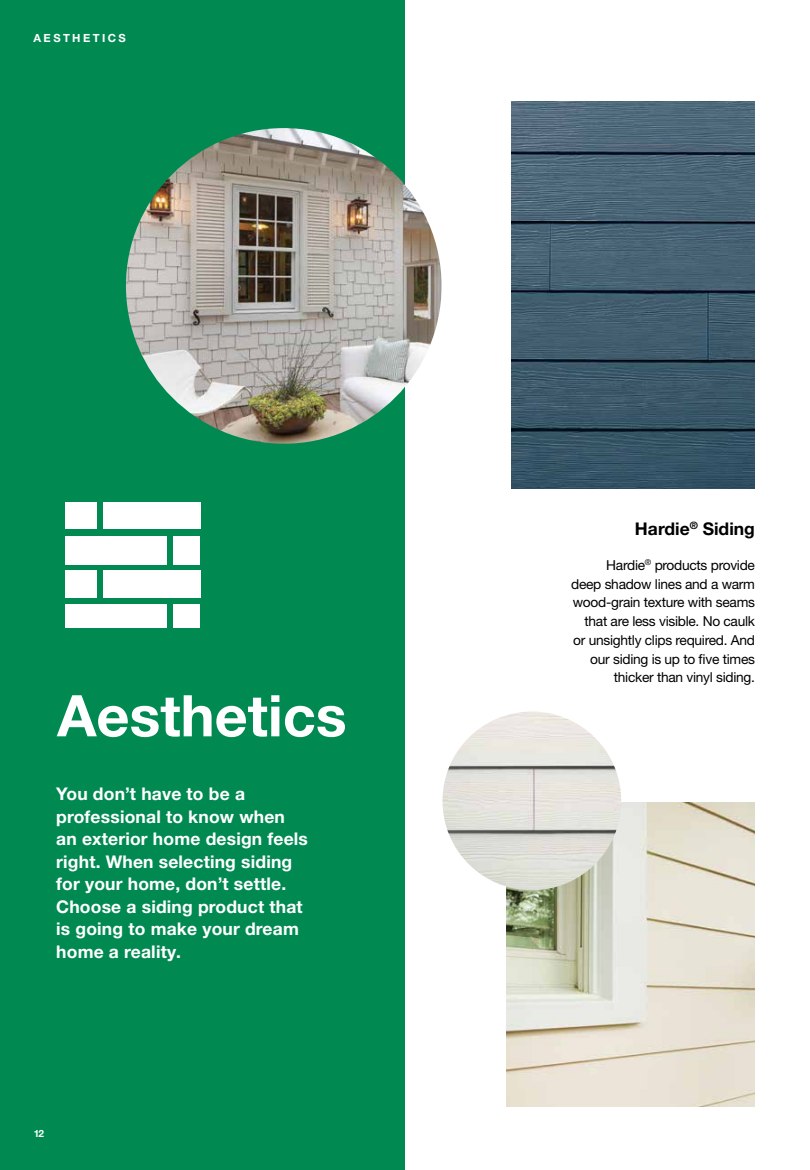
<style>
.page{position:relative;width:810px;height:1170px;background:#fff}
.page>*{position:absolute;margin:0;border:0;box-sizing:border-box;transform-origin:0 0}
.t1{font:700 57.5px "Helvetica Neue LT Pro";color:#fff}
.t2{font:700 17.5px/22.5px "Helvetica Neue LT Pro";letter-spacing:.01em;color:#fff}
.t3{font:700 17.5px "Helvetica Neue LT Pro";color:#000}
.t4{font:13.75px/18.8px "Helvetica Neue LT Pro";letter-spacing:-.02em;color:#000;text-align:right}
.t5{font:700 11.25px "Helvetica Neue LT Pro";letter-spacing:.215em;color:#fff}
.t6{font:700 10px "Helvetica Neue LT Pro";color:#fff}
</style>
<div class="page">
<div style="left:0;top:0;width:405px;height:1170px;background:#008a52"></div>
<img style="left:126px;top:128px;width:316px;height:316px;border-radius:158px">
<img style="left:506px;top:803px;width:249px;height:304px">
<img style="left:511px;top:101px;width:244px;height:387px">
<img style="left:442px;top:712px;width:179px;height:178px;border-radius:89px">
<div style="left:103px;top:571px;width:97px;height:27px;background:#fff"></div>
<div style="left:103px;top:502px;width:97px;height:27px;background:#fff"></div>
<div style="left:173px;top:604px;width:27px;height:24px;background:#fff"></div>
<div style="left:173px;top:536px;width:27px;height:28px;background:#fff"></div>
<div style="left:66px;top:604px;width:101px;height:24px;background:#fff"></div>
<div style="left:66px;top:571px;width:31px;height:27px;background:#fff"></div>
<div style="left:66px;top:502px;width:31px;height:27px;background:#fff"></div>
<div style="left:66px;top:536px;width:101px;height:28px;background:#fff"></div>
<p class="t5" style="left:33px;top:31px;width:94px">AESTHETICS</p>
<h1 class="t1" style="left:57px;top:680px;width:291px">Aesthetics</h1>
<p class="t2" style="left:56px;top:782px;width:253px">You don’t have to be a professional to know when an exterior home design feels right. When selecting siding for your home, don’t settle.<br>Choose a siding product that is going to make your dream home a reality.</p>
<p class="t6" style="left:34px;top:1127px;width:12px">12</p>
<p class="t3" style="left:635px;top:518px;width:121px">Hardie<sup>®</sup> Siding</p>
<p class="t4" style="left:571px;top:555px;width:185px">Hardie<sup>®</sup> products provide<br>deep shadow lines and a warm wood-grain texture with seams that are less visible. No caulk or unsightly clips required. And our siding is up to five times thicker than vinyl siding.</p>
</div>
